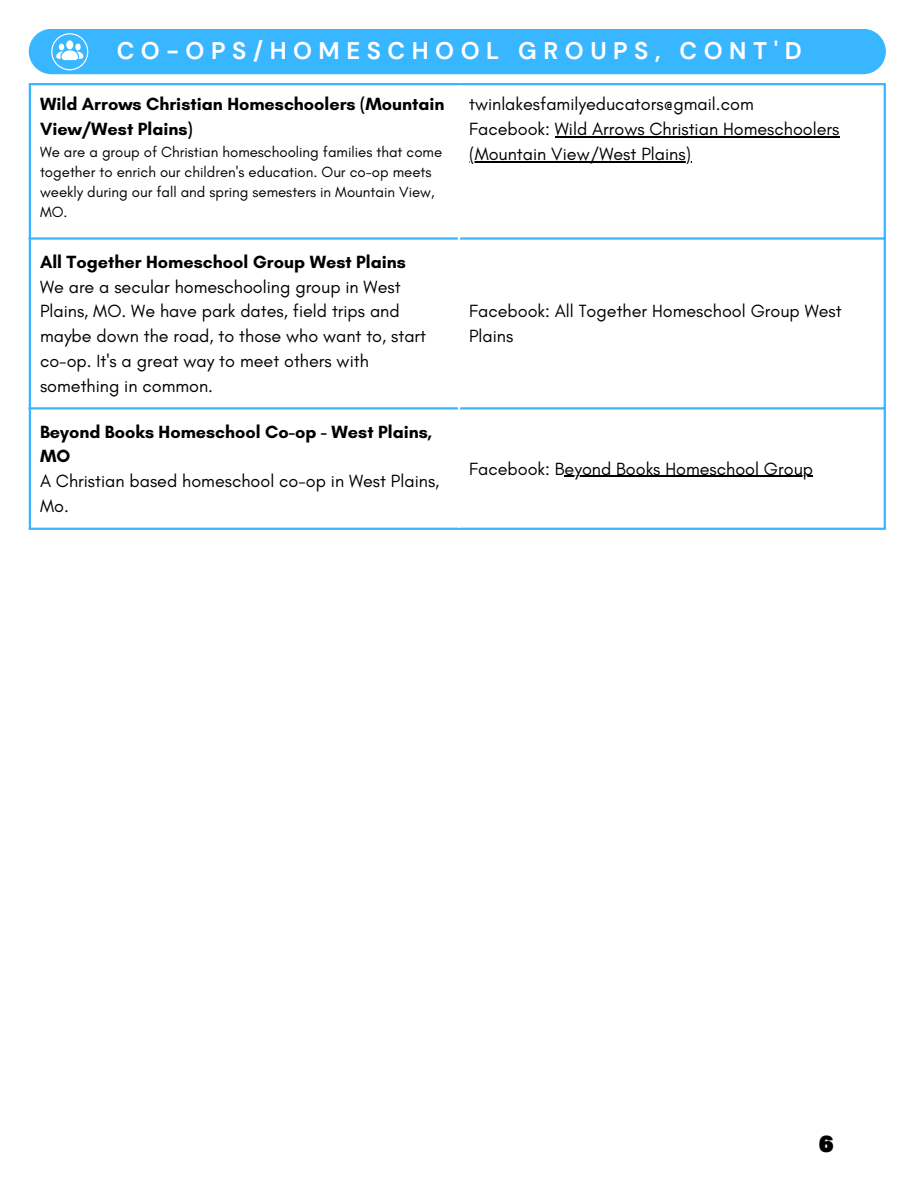
<style>
.page{position:relative;width:918px;height:1188px;background:#fff}
.page>*{position:absolute;margin:0;border:0;box-sizing:border-box;transform-origin:0 0}
.t1{font:700 24px "DM Sans";letter-spacing:.27em;color:#fff}
.t2{font:900 condensed 22.5px "Agrandir";color:#000}
.t3{font:18px/24.8px "Glacial Indifference";color:#000}
.t4{font:700 18px/24.8px "Glacial Indifference";color:#000}
.t5{font:15px/20.2px "Glacial Indifference";color:#000}
</style>
<div class="page">
<svg style="left:31px;top:85px;width:853px;height:152px"></svg>
<hr style="left:555px;top:136px;width:284px;height:1px;background:#000">
<hr style="left:469px;top:161px;width:222px;height:1px;background:#000">
<hr style="left:565px;top:476px;width:248px;height:1px;background:#000">
<hr style="left:29px;top:85px;width:2px;height:443px;background:#38b6ff">
<hr style="left:884px;top:85px;width:2px;height:443px;background:#38b6ff">
<hr style="left:29px;top:83px;width:857px;height:2px;background:#38b6ff">
<hr style="left:29px;top:237px;width:857px;height:3px;background:#38b6ff">
<hr style="left:29px;top:407px;width:857px;height:3px;background:#38b6ff">
<hr style="left:29px;top:528px;width:857px;height:2px;background:#38b6ff">
<hr style="left:458px;top:85px;width:2px;height:443px;background:#fff">
<div style="left:29px;top:29px;width:857px;height:45px;background:#38b6ff;border-radius:23px"></div>
<svg style="left:51px;top:33px;width:37px;height:37px"></svg>
<p class="t1" style="left:117px;top:35px;width:687px">CO-OPS/HOMESCHOOL GROUPS, CONT'D</p>
<p class="t4" style="left:40px;top:92px;width:406px">Wild Arrows Christian Homeschoolers (Mountain<br>View/West Plains)</p>
<p class="t5" style="left:40px;top:141px;width:404px">We are a group of Christian homeschooling families that come together to enrich our children's education. Our co-op meets weekly during our fall and spring semesters in Mountain View, MO.</p>
<p class="t4" style="left:40px;top:249px;width:368px">All Together Homeschool Group West Plains</p>
<p class="t3" style="left:40px;top:274px;width:388px">We are a secular homeschooling group in West Plains, MO. We have park dates, field trips and maybe down the road, to those who want to, start co-op. It's a great way to meet others with something in common.</p>
<p class="t4" style="left:40px;top:419px;width:394px">Beyond Books Homeschool Co-op - West Plains,<br>MO</p>
<p class="t3" style="left:40px;top:468px;width:401px">A Christian based homeschool co-op in West Plains,<br>Mo.</p>
<p class="t3" style="left:469px;top:92px;width:286px">twinlakesfamilyeducators@gmail.com</p>
<p class="t3" style="left:469px;top:117px;width:372px">Facebook: Wild Arrows Christian Homeschoolers (Mountain View/West Plains)</p>
<p class="t3" style="left:469px;top:299px;width:374px">Facebook: All Together Homeschool Group West<br>Plains</p>
<p class="t3" style="left:469px;top:456px;width:346px">Facebook: Beyond Books Homeschool Group</p>
<p class="t2" style="left:819px;top:1135px;width:16px">6</p>
</div>
